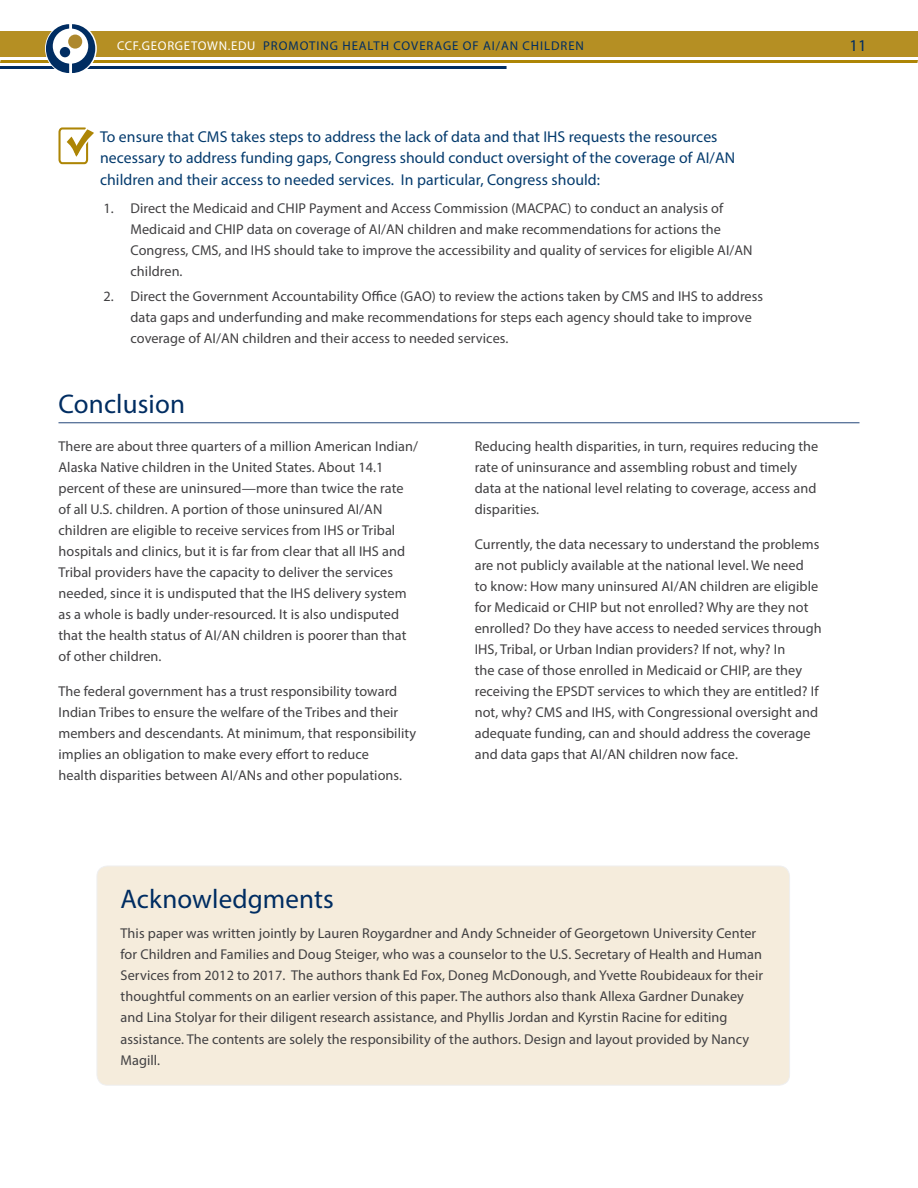
<style>
.page{position:relative;width:918px;height:1188px;background:#fff}
.page>*{position:absolute;margin:0;border:0;box-sizing:border-box;transform-origin:0 0}
.t1{font:27px "Myriad Pro";letter-spacing:.005em;color:#002d62}
.t2{font:16.5px "Myriad Pro";color:#002d62}
.t3{font:15.75px/21.8px "Myriad Pro";letter-spacing:.005em;color:#033a6d}
.t4{font:14.25px/21px "Myriad Pro";letter-spacing:.005em;color:#414042}
.t5{font:12.75px "Myriad Pro";letter-spacing:.075em;color:#002d62}
.s1{color:#fff}
</style>
<div class="page">
<div style="left:97px;top:866px;width:693px;height:219px;background:#f5ecdc;border-radius:10px"></div>
<div style="left:97px;top:866px;width:693px;height:219px;border:1px solid #efeff0;border-radius:10px"></div>
<svg style="left:0;top:24px;width:918px;height:49px"></svg>
<div style="left:53px;top:29px;width:35px;height:35px;background:#fff;border-radius:50%"></div>
<div style="left:68px;top:35px;width:14px;height:14px;background:#ad882e;border-radius:50%"></div>
<div style="left:60px;top:47px;width:10px;height:10px;background:#002d62;border-radius:50%"></div>
<hr style="left:58px;top:423px;width:802px;height:1px;background:#244779">
<svg style="left:58px;top:127px;width:36px;height:38px"></svg>
<p class="t5" style="left:117px;top:37px;width:469px"><span class="s1">CCF.GEORGETOWN.EDU</span> PROMOTING HEALTH COVERAGE OF AI/AN CHILDREN</p>
<p class="t2" style="left:850px;top:35px;width:18px">11</p>
<p class="t3" style="left:100px;top:125px;width:637px">To ensure that CMS takes steps to address the lack of data and that IHS requests the resources necessary to address funding gaps, Congress should conduct oversight of the coverage of AI/AN children and their access to needed services. In particular, Congress should:</p>
<p class="t4" style="left:131px;top:197px;width:624px;text-indent:-27px">1. Direct the Medicaid and CHIP Payment and Access Commission (MACPAC) to conduct an analysis of Medicaid and CHIP data on coverage of AI/AN children and make recommendations for actions the Congress, CMS, and IHS should take to improve the accessibility and quality of services for eligible AI/AN children.</p>
<p class="t4" style="left:131px;top:286px;width:634px;text-indent:-27px">2. Direct the Government Accountability Office (GAO) to review the actions taken by CMS and IHS to address data gaps and underfunding and make recommendations for steps each agency should take to improve coverage of AI/AN children and their access to needed services.</p>
<h1 class="t1" style="left:58px;top:388px;width:128px">Conclusion</h1>
<p class="t4" style="left:58px;top:436px;width:361px">There are about three quarters of a million American Indian/ Alaska Native children in the United States. About 14.1 percent of these are uninsured—more than twice the rate of all U.S. children. A portion of those uninsured AI/AN children are eligible to receive services from IHS or Tribal hospitals and clinics, but it is far from clear that all IHS and Tribal providers have the capacity to deliver the services needed, since it is undisputed that the IHS delivery system as a whole is badly under-resourced. It is also undisputed that the health status of AI/AN children is poorer than that of other children.</p>
<p class="t4" style="left:58px;top:680px;width:359px">The federal government has a trust responsibility toward Indian Tribes to ensure the welfare of the Tribes and their members and descendants. At minimum, that responsibility implies an obligation to make every effort to reduce<br>health disparities between AI/ANs and other populations.</p>
<p class="t4" style="left:475px;top:436px;width:345px">Reducing health disparities, in turn, requires reducing the rate of uninsurance and assembling robust and timely data at the national level relating to coverage, access and disparities.</p>
<p class="t4" style="left:475px;top:533px;width:349px">Currently, the data necessary to understand the problems are not publicly available at the national level. We need<br>to know: How many uninsured AI/AN children are eligible for Medicaid or CHIP but not enrolled? Why are they not enrolled? Do they have access to needed services through IHS, Tribal, or Urban Indian providers? If not, why? In<br>the case of those enrolled in Medicaid or CHIP, are they receiving the EPSDT services to which they are entitled? If not, why? CMS and IHS, with Congressional oversight and adequate funding, can and should address the coverage and data gaps that AI/AN children now face.</p>
<h1 class="t1" style="left:121px;top:883px;width:215px">Acknowledgments</h1>
<p class="t4" style="left:121px;top:923px;width:644px">This paper was written jointly by Lauren Roygardner and Andy Schneider of Georgetown University Center for Children and Families and Doug Steiger, who was a counselor to the U.S. Secretary of Health and Human Services from 2012 to 2017. The authors thank Ed Fox, Doneg McDonough, and Yvette Roubideaux for their thoughtful comments on an earlier version of this paper. The authors also thank Allexa Gardner Dunakey and Lina Stolyar for their diligent research assistance, and Phyllis Jordan and Kyrstin Racine for editing assistance. The contents are solely the responsibility of the authors. Design and layout provided by Nancy Magill.</p>
</div>
